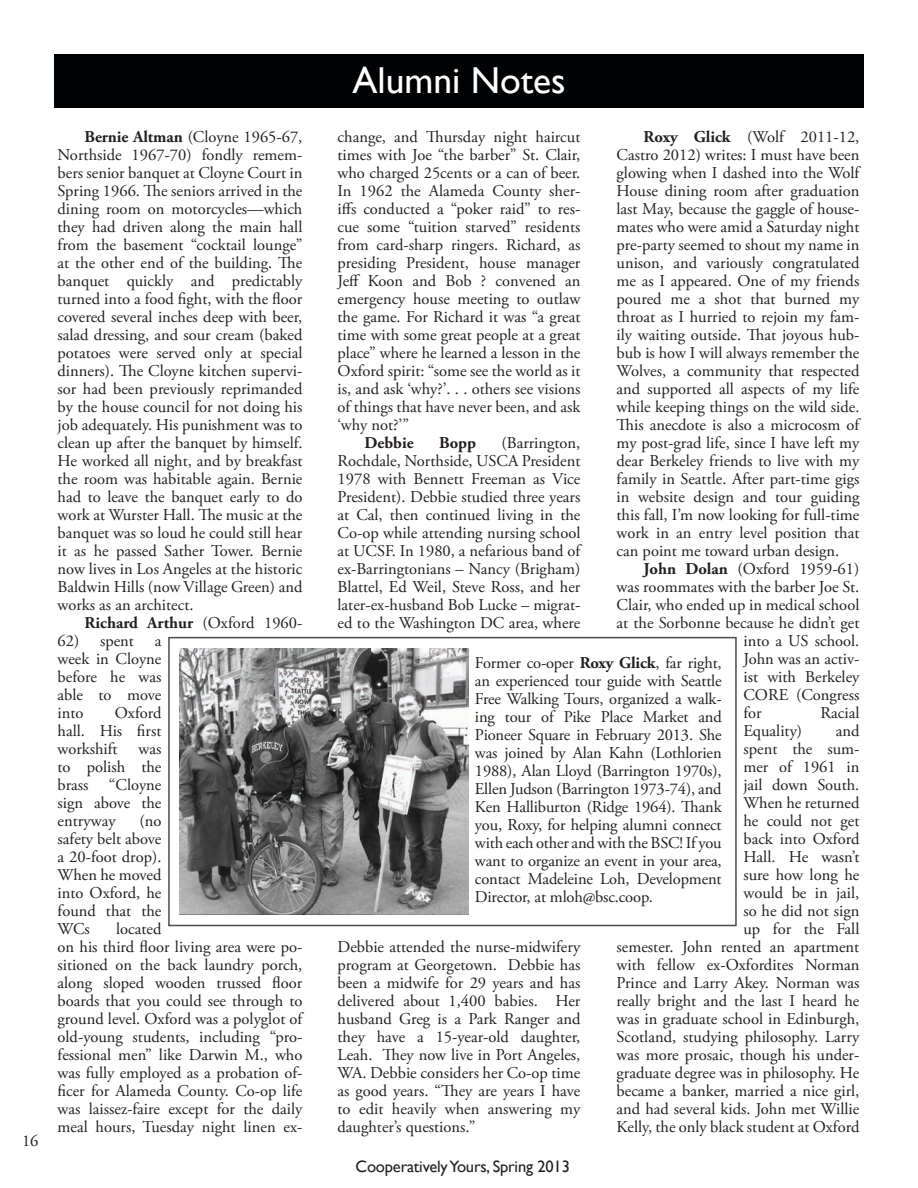
<style>
.page{position:relative;width:918px;height:1188px;background:#fff}
.page>*{position:absolute;margin:0;border:0;box-sizing:border-box;transform-origin:0 0}
.t1{font:37.5px "Gill Sans";color:#fff}
.t2{font:16.5px/18px "Adobe Garamond Pro";color:#231f20;text-align:justify}
.t3{font:700 16.5px "Adobe Garamond Pro";color:#231f20}
.t4{font:16.5px "Gill Sans";letter-spacing:-.01em;color:#231f20}
.s1{font-weight:700}
.s2{font-weight:400}
</style>
<div class="page">
<div style="left:54px;top:54px;width:810px;height:54px;background:#010203"></div>
<svg style="left:168px;top:637px;width:569px;height:289px"></svg>
<img style="left:180px;top:648px;width:289px;height:267px">
<p class="t2" style="left:22px;top:1132px;width:18px">16</p>
<p class="t2" style="left:58px;top:128px;width:246px;text-indent:27px"><span class="s1">Bernie Altman</span> (Cloyne 1965-67, Northside 1967-70) fondly remem&shy;bers senior banquet at Cloyne Court in Spring 1966. The seniors arrived in the dining room on motorcycles—which they had driven along the main hall from the basement “cocktail lounge” at the other end of the building. The banquet quickly and predictably turned into a food fight, with the floor covered several inches deep with beer, salad dressing, and sour cream (baked potatoes were served only at special dinners). The Cloyne kitchen supervi&shy;sor had been previously reprimanded by the house council for not doing his job adequately. His punishment was to clean up after the banquet by himself.<br>He worked all night, and by breakfast the room was habitable again. Bernie had to leave the banquet early to do work at Wurster Hall. The music at the banquet was so loud he could still hear it as he passed Sather Tower. Bernie now lives in Los Angeles at the historic Baldwin Hills (now Village Green) and works as an architect.</p>
<p class="t3" style="left:85px;top:613px;width:219px">Richard Arthur <span class="s2">(Oxford 1960-</span></p>
<p class="t2" style="left:58px;top:632px;width:78px">62) spent</p>
<p class="t2" style="left:58px;top:632px;width:105px;text-indent:97px">a week in Cloyne before he was able to move into</p>
<p class="t2" style="left:58px;top:704px;width:105px;text-indent:57px">Oxford hall. His first workshift</p>
<p class="t2" style="left:58px;top:740px;width:105px;text-indent:81px">was to polish the brass “Cloyne sign above the entryway</p>
<p class="t2" style="left:58px;top:812px;width:105px;text-indent:82px">(no safety belt above a 20-foot drop).<br>When he moved into Oxford, he found that the WCs</p>
<p class="t2" style="left:58px;top:920px;width:246px;text-align:left;text-indent:59px">located<br>on his third floor living area were po&shy;sitioned on the back laundry porch, along sloped wooden trussed floor boards that you could see through to ground level. Oxford was a polyglot of old-young students, including “pro&shy;fessional men” like Darwin M., who was fully employed as a probation of&shy;ficer for Alameda County. Co-op life was laissez-faire except for the daily meal hours, Tuesday night linen ex-</p>
<h1 class="t1" style="left:353px;top:59px;width:215px">Alumni Notes</h1>
<p class="t2" style="left:338px;top:128px;width:244px">change, and Thursday night haircut times with Joe “the barber” St. Clair, who charged 25cents or a can of beer.<br>In 1962 the Alameda County sher&shy;iffs conducted a “poker raid” to res&shy;cue some “tuition starved” residents from card-sharp ringers. Richard, as presiding President, house manager Jeff Koon and Bob ? convened an emergency house meeting to outlaw the game. For Richard it was “a great time with some great people at a great place” where he learned a lesson in the Oxford spirit: “some see the world as it is, and ask ‘why?’. . . others see visions of things that have never been, and ask ‘why not?’”</p>
<p class="t3" style="left:365px;top:433px;width:51px">Debbie</p>
<p class="t3" style="left:439px;top:433px;width:39px">Bopp</p>
<p class="t2" style="left:617px;top:128px;width:244px;text-indent:27px"><span class="s1">Roxy Glick</span> (Wolf 2011-12, Castro 2012) writes: I must have been glowing when I dashed into the Wolf House dining room after graduation last May, because the gaggle of house&shy;mates who were amid a Saturday night pre-party seemed to shout my name in unison, and variously congratulated me as I appeared. One of my friends poured me a shot that burned my throat as I hurried to rejoin my fam&shy;ily waiting outside. That joyous hub&shy;bub is how I will always remember the Wolves, a community that respected and supported all aspects of my life while keeping things on the wild side.<br>This anecdote is also a microcosm of my post-grad life, since I have left my dear Berkeley friends to live with my family in Seattle. After part-time gigs in website design and tour guiding this fall, I’m now looking for full-time work in an entry level position that can point me toward urban design.</p>
<p class="t2" style="left:644px;top:560px;width:217px"><span class="s1">John Dolan</span> (Oxford 1959-61)</p>
<p class="t2" style="left:617px;top:578px;width:244px">was roommates with the barber Joe St.</p>
<p class="t2" style="left:617px;top:596px;width:244px">Clair, who ended up in medical school</p>
<p class="t2" style="left:617px;top:614px;width:244px">at the Sorbonne because he didn’t get</p>
<p class="t2" style="left:743px;top:632px;width:117px">into a US school.</p>
<p class="t2" style="left:743px;top:650px;width:117px">John was an activ-</p>
<p class="t2" style="left:743px;top:668px;width:117px">ist with Berkeley</p>
<p class="t2" style="left:743px;top:686px;width:117px">CORE (Congress</p>
<p class="t2" style="left:743px;top:704px;width:20px">for</p>
<p class="t2" style="left:821px;top:704px;width:40px">Racial</p>
<p class="t2" style="left:743px;top:722px;width:60px">Equality)</p>
<p class="t2" style="left:338px;top:434px;width:244px;text-indent:164px">(Barrington, Rochdale, Northside, USCA President 1978 with Bennett Freeman as Vice President). Debbie studied three years at Cal, then continued living in the Co-op while attending nursing school at UCSF. In 1980, a nefarious band of ex-Barringtonians – Nancy (Brigham)<br>Blattel, Ed Weil, Steve Ross, and her later-ex-husband Bob Lucke – migrat&shy;ed to the Washington DC area, where</p>
<p class="t2" style="left:475px;top:655px;width:248px">Former co-oper <span class="s1">Roxy Glick</span>, far right, an experienced tour guide with Seattle Free Walking Tours, organized a walk&shy;ing tour of Pike Place Market and Pioneer Square in February 2013. She was joined by Alan Kahn (Lothlorien 1988), Alan Lloyd (Barrington 1970s), Ellen Judson (Barrington 1973-74), and Ken Halliburton (Ridge 1964). Thank you, Roxy, for helping alumni connect with each other and with the BSC! If you want to organize an event in your area, contact Madeleine Loh, Development Director, at mloh@bsc.coop.</p>
<p class="t2" style="left:617px;top:722px;width:244px;text-align:right">and<br>spent the sum-<br>mer of 1961 in<br>jail down South.<br>When he returned<br>he could not get<br>back into Oxford<br>Hall. He wasn’t<br>sure how long he<br>would be in jail,<br>so he did not sign<br>up for the Fall<br>semester. John rented an apartment with fellow ex-Oxfordites Norman<br>Prince and Larry Akey. Norman was really bright and the last I heard he was in graduate school in Edinburgh,<br>Scotland, studying philosophy. Larry was more prosaic, though his under&shy;graduate degree was in philosophy. He became a banker, married a nice girl, and had several kids. John met Willie<br>Kelly, the only black student at Oxford</p>
<p class="t2" style="left:338px;top:938px;width:244px">Debbie attended the nurse-midwifery program at Georgetown. Debbie has been a midwife for 29 years and has delivered about 1,400 babies. Her husband Greg is a Park Ranger and they have a 15-year-old daughter, Leah. They now live in Port Angeles, WA. Debbie considers her Co-op time as good years. “They are years I have to edit heavily when answering my daughter’s questions.”</p>
<p class="t4" style="left:356px;top:1157px;width:216px">Cooperatively Yours, Spring 2013</p>
</div>
